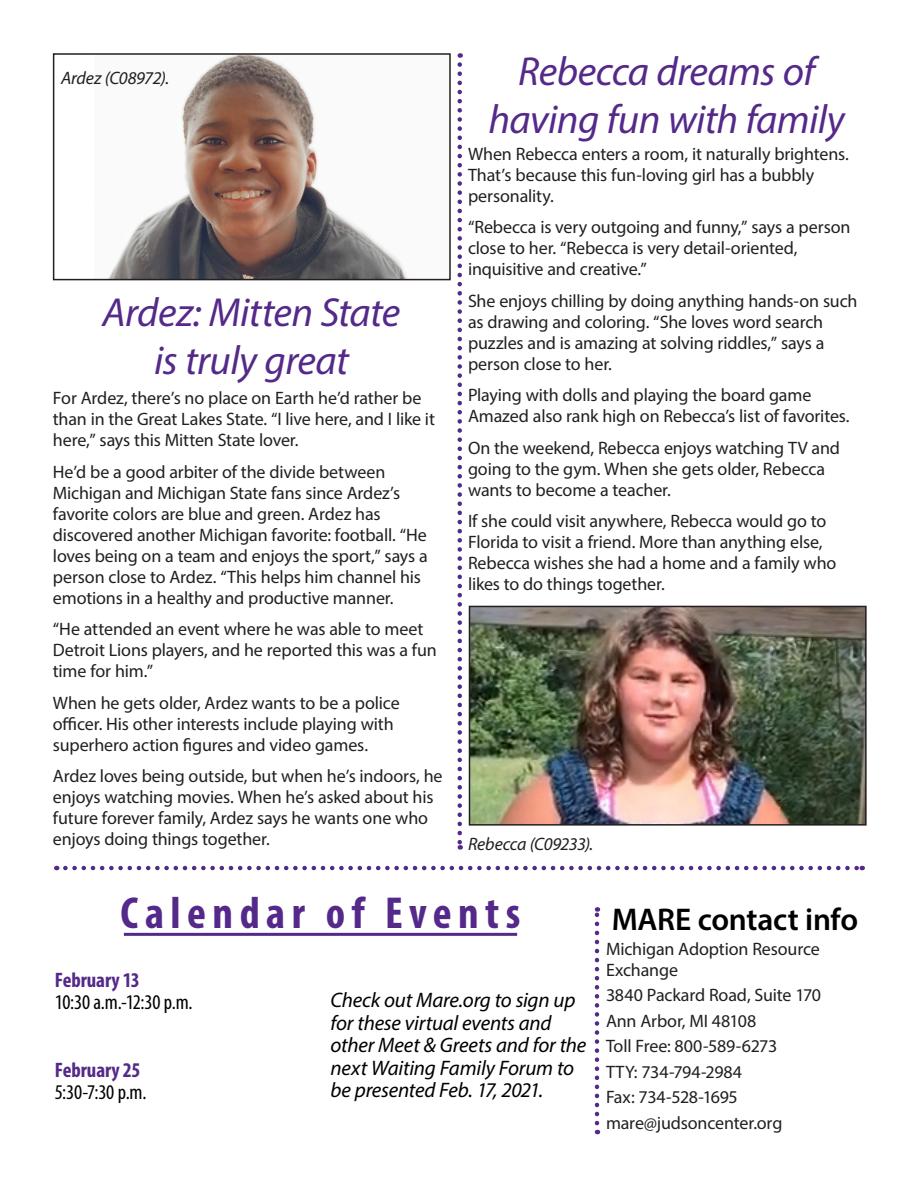
<style>
.page{position:relative;width:918px;height:1188px;background:#fff}
.page>*{position:absolute;margin:0;border:0;box-sizing:border-box;transform-origin:0 0}
.Inside_Headline{font:700 condensed 45px "Myriad Pro";letter-spacing:.145em;color:#542989}
.t1{font:italic 40.65px/48px "Myriad Pro";letter-spacing:-.015em;color:#542989;text-align:center}
.Subheadline{font:600 31.5px "Myriad Pro";letter-spacing:-.01em;color:#000}
.t2{font:italic 21px/22.5px "Myriad Pro";letter-spacing:-.01em;color:#000}
.t3{font:condensed 21px/22.5px "Myriad Pro";letter-spacing:-.015em;color:#000}
.t4{font:18px/21px "Myriad Pro";letter-spacing:-.01em;color:#231f20}
.t5{font:italic 18px "Myriad Pro";letter-spacing:-.02em;color:#231f20}
.s1{font-weight:700;color:#542989}
</style>
<div class="page">
<svg style="left:65px;top:866px;width:798px;height:4px"></svg>
<svg style="left:595px;top:907px;width:4px;height:216px"></svg>
<hr style="left:124px;top:933px;width:393px;height:3px;background:#542989">
<img style="left:109px;top:56px;width:298px;height:221px">
<div style="left:53px;top:53px;width:398px;height:227px;border:2px solid #231f20"></div>
<img style="left:472px;top:609px;width:392px;height:214px">
<div style="left:469px;top:606px;width:398px;height:220px;border:2px solid #231f20"></div>
<svg style="left:458px;top:64px;width:4px;height:786px"></svg>
<p class="t5" style="left:61px;top:67px;width:110px">Ardez (C08972).</p>
<p class="t1" style="left:103px;top:287px;width:299px">Ardez: Mitten State is truly great</p>
<p class="t4" style="left:53px;top:387px;width:384px">For Ardez, there’s no place on Earth he’d rather be than in the Great Lakes State. “I live here, and I like it here,” says this Mitten State lover.</p>
<p class="t4" style="left:53px;top:461px;width:377px">He’d be a good arbiter of the divide between Michigan and Michigan State fans since Ardez’s favorite colors are blue and green. Ardez has discovered another Michigan favorite: football. “He loves being on a team and enjoys the sport,” says a person close to Ardez. “This helps him channel his emotions in a healthy and productive manner.</p>
<p class="t4" style="left:53px;top:618px;width:385px">“He attended an event where he was able to meet<br>Detroit Lions players, and he reported this was a fun time for him.”</p>
<p class="t4" style="left:53px;top:692px;width:348px">When he gets older, Ardez wants to be a police officer. His other interests include playing with superhero action figures and video games.</p>
<p class="t4" style="left:53px;top:765px;width:391px">Ardez loves being outside, but when he’s indoors, he enjoys watching movies. When he’s asked about his future forever family, Ardez says he wants one who enjoys doing things together.</p>
<p class="t1" style="left:488px;top:46px;width:358px">Rebecca dreams of having fun with family</p>
<p class="t4" style="left:468px;top:143px;width:383px">When Rebecca enters a room, it naturally brightens.<br>That’s because this fun-loving girl has a bubbly personality.</p>
<p class="t4" style="left:468px;top:217px;width:384px">“Rebecca is very outgoing and funny,” says a person close to her. “Rebecca is very detail-oriented, inquisitive and creative.”</p>
<p class="t4" style="left:468px;top:290px;width:391px">She enjoys chilling by doing anything hands-on such as drawing and coloring. “She loves word search puzzles and is amazing at solving riddles,” says a person close to her.</p>
<p class="t4" style="left:468px;top:385px;width:383px">Playing with dolls and playing the board game<br>Amazed also rank high on Rebecca’s list of favorites.</p>
<p class="t4" style="left:468px;top:437px;width:374px">On the weekend, Rebecca enjoys watching TV and going to the gym. When she gets older, Rebecca wants to become a teacher.</p>
<p class="t4" style="left:468px;top:511px;width:370px">If she could visit anywhere, Rebecca would go to Florida to visit a friend. More than anything else, Rebecca wishes she had a home and a family who likes to do things together.</p>
<p class="t5" style="left:468px;top:833px;width:127px">Rebecca (C09233).</p>
<p class="Inside_Headline" style="left:121px;top:885px;width:402px">Calendar of Events</p>
<p class="t3" style="left:55px;top:968px;width:139px"><span class="s1">February 13<br></span>10:30 a.m.-12:30 p.m.</p>
<p class="t3" style="left:55px;top:1058px;width:93px"><span class="s1">February 25<br></span>5:30-7:30 p.m.</p>
<p class="t2" style="left:330px;top:988px;width:258px">Check out Mare.org to sign up for these virtual events and other Meet &amp; Greets and for the next Waiting Family Forum to be presented Feb. 17, 2021.</p>
<p class="Subheadline" style="left:612px;top:899px;width:248px">MARE contact info</p>
<p class="t4" style="left:606px;top:938px;width:215px">Michigan Adoption Resource<br>Exchange</p>
<p class="t4" style="left:606px;top:985px;width:216px">3840 Packard Road, Suite 170</p>
<p class="t4" style="left:606px;top:1010px;width:152px">Ann Arbor, MI 48108</p>
<p class="t4" style="left:606px;top:1036px;width:173px">Toll Free: 800-589-6273</p>
<p class="t4" style="left:606px;top:1061px;width:138px">TTY: 734-794-2984</p>
<p class="t4" style="left:606px;top:1087px;width:133px">Fax: 734-528-1695</p>
<p class="t4" style="left:606px;top:1112px;width:178px">mare@judsoncenter.org</p>
</div>
